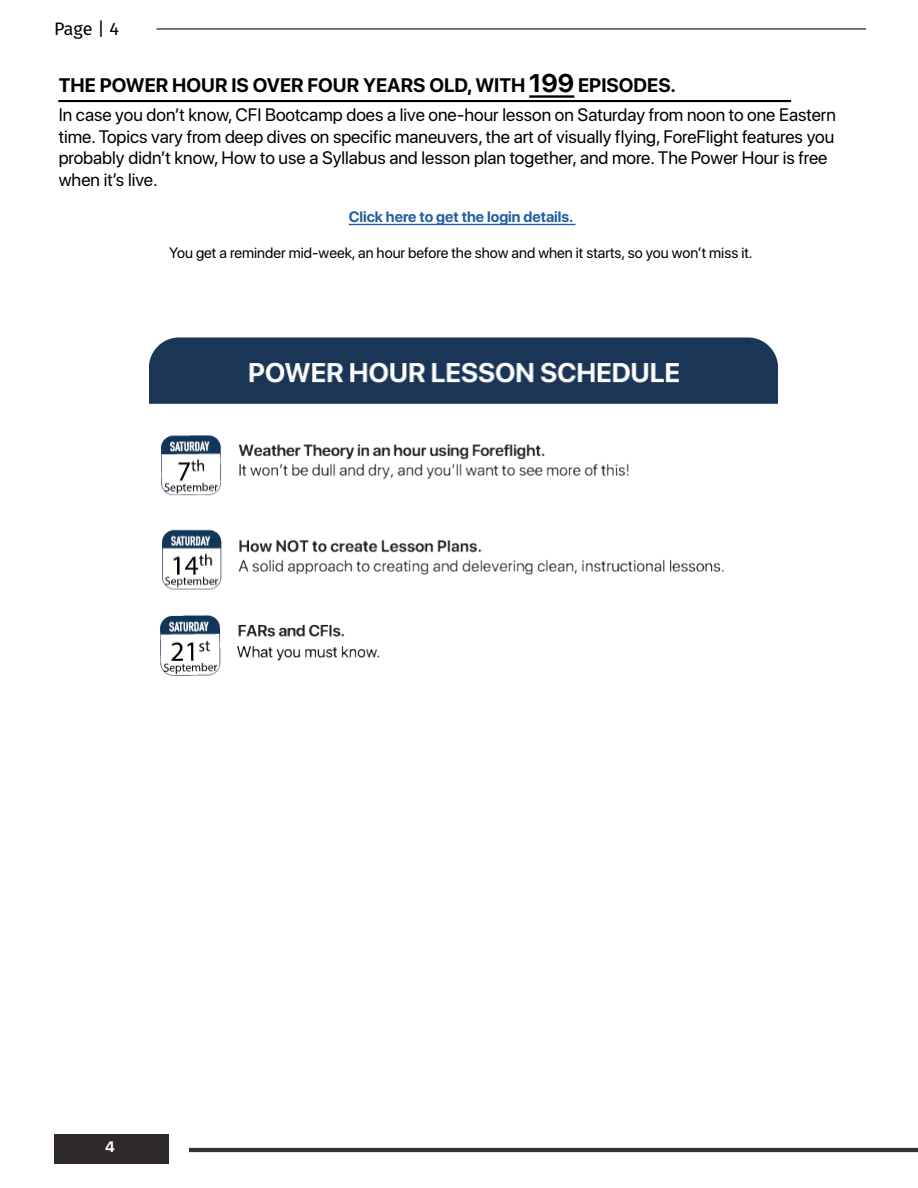
<style>
.page{position:relative;width:918px;height:1188px;background:#fff}
.page>*{position:absolute;margin:0;border:0;box-sizing:border-box;transform-origin:0 0}
.t1{font:700 19.5px "SF Pro Display";color:#000}
.t2{font:18px/21.6px "SF Pro Display";color:#000101}
.t3{font:18px "Fira Sans";color:#000}
.t4{font:15px "SF Pro Display";color:#000101}
.t5{font:700 15px "SF Pro Display";color:#215e9e}
.t6{font:700 15px "SF Pro Display";color:#fff}
.s1{font-size:25.5px}
</style>
<div class="page">
<div style="left:54px;top:1135px;width:115px;height:29px;background:#2e292c"></div>
<hr style="left:189px;top:1148px;width:729px;height:4px;background:#333">
<hr style="left:157px;top:28px;width:709px;height:1px;background:#000">
<hr style="left:529px;top:95px;width:45px;height:3px;background:#000">
<hr style="left:349px;top:224px;width:226px;height:1px;background:#215e9e">
<img style="left:149px;top:338px;width:629px;height:338px">
<hr style="left:58px;top:100px;width:733px;height:2px;background:#000">
<p class="t3" style="left:54px;top:15px;width:67px">Page | 4</p>
<p class="t1" style="left:59px;top:74px;width:619px">THE POWER HOUR IS OVER FOUR YEARS OLD, WITH <span class="s1">199</span> EPISODES.</p>
<p class="t2" style="left:59px;top:104px;width:779px">In case you don’t know, CFI Bootcamp does a live one-hour lesson on Saturday from noon to one Eastern time. Topics vary from deep dives on specific maneuvers, the art of visually flying, ForeFlight features you probably didn’t know, How to use a Syllabus and lesson plan together, and more. The Power Hour is free when it’s live.</p>
<p class="t5" style="left:349px;top:208px;width:226px">Click here to get the login details.</p>
<p class="t4" style="left:169px;top:241px;width:585px">You get a reminder mid-week, an hour before the show and when it starts, so you won’t miss it.</p>
<p class="t6" style="left:105px;top:1138px;width:11px">4</p>
</div>
